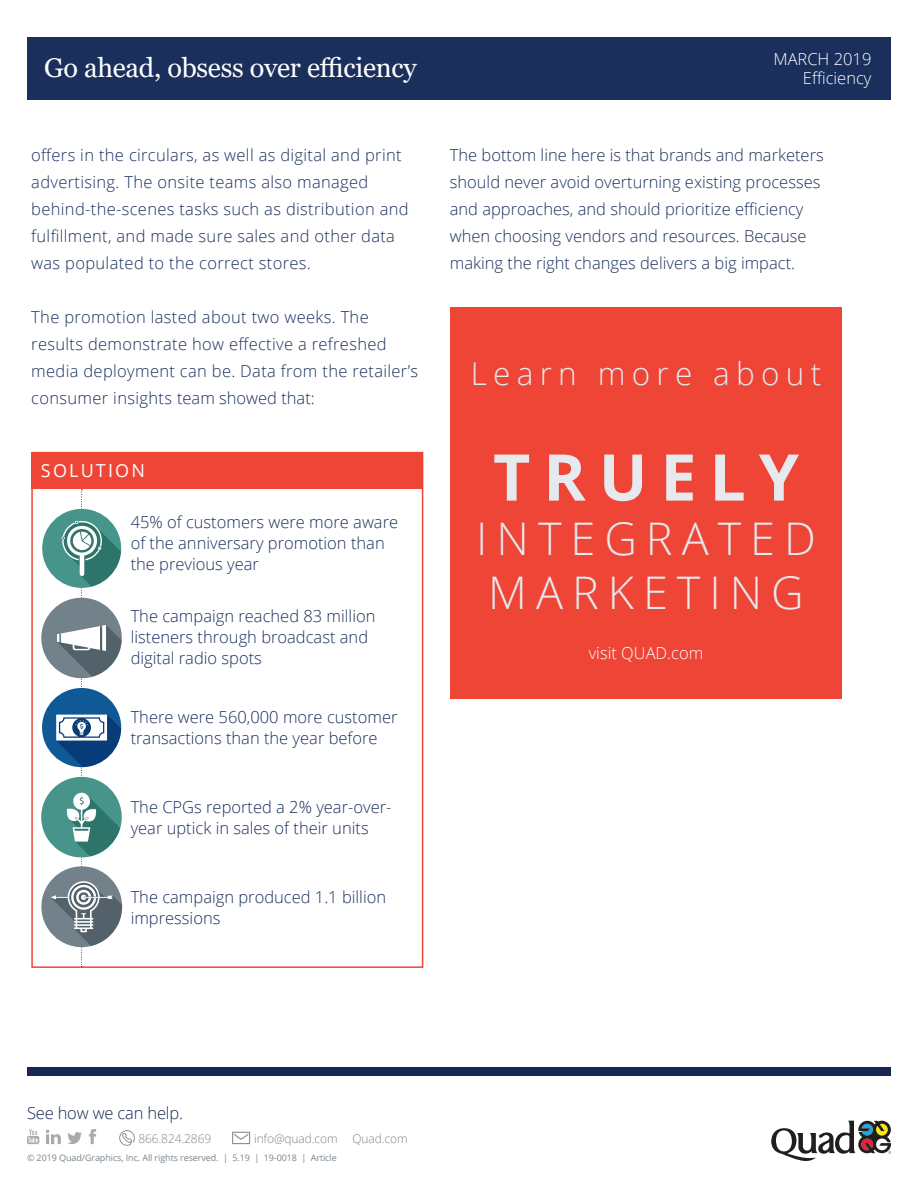
<style>
.page{position:relative;width:918px;height:1188px;background:#fff}
.page>*{position:absolute;margin:0;border:0;box-sizing:border-box;transform-origin:0 0}
.t1{font:700 64.5px "Open Sans";letter-spacing:.2em;color:#e6e9ed}
.t2{font:300 45px/54px "Open Sans";letter-spacing:.2em;color:#e6e9ed}
.t3{font:300 31.5px "Open Sans";letter-spacing:.2em;color:#e6e9ed}
.t4{font:27px "Georgia";letter-spacing:-.01em;color:#fff}
.t5{font:18px "Open Sans";letter-spacing:.12em;color:#fff}
.t6{font:300 16.5px/21px "Open Sans";color:#1b305c}
.t7{font:300 16.5px/27px "Open Sans";letter-spacing:.02em;color:#1b305c}
.t8{font:300 16.5px/19.8px "Open Sans";color:#fff;text-align:right}
.t9{font:300 16.5px "Open Sans";letter-spacing:-.01em;color:#162751}
.t10{font:300 12px "Open Sans";letter-spacing:-.01em;color:#7b868d}
.t11{font:9px "Open Sans";letter-spacing:-.01em;color:#7b868d}
</style>
<div class="page">
<div style="left:450px;top:307px;width:392px;height:391px;background:#ee4536"></div>
<div style="left:27px;top:1067px;width:864px;height:9px;background:#162751"></div>
<svg style="left:771px;top:1121px;width:120px;height:40px"></svg>
<svg style="left:119px;top:1130px;width:16px;height:16px"></svg>
<svg style="left:232px;top:1132px;width:18px;height:12px"></svg>
<svg style="left:27px;top:1129px;width:12px;height:15px"></svg>
<svg style="left:46px;top:1130px;width:15px;height:14px"></svg>
<svg style="left:89px;top:1129px;width:7px;height:15px"></svg>
<svg style="left:68px;top:1132px;width:14px;height:12px"></svg>
<div style="left:31px;top:452px;width:391px;height:37px;background:#ee4536"></div>
<div style="left:31px;top:452px;width:392px;height:516px;border:2px solid #ee4536"></div>
<div style="left:42px;top:509px;width:79px;height:79px;background:#47948b;border-radius:50%"></div>
<div style="left:41px;top:866px;width:81px;height:81px;background:#72818a;border-radius:50%"></div>
<div style="left:41px;top:777px;width:81px;height:80px;background:#47948b;border-radius:50%"></div>
<div style="left:42px;top:688px;width:79px;height:79px;background:#0f5997;border-radius:50%"></div>
<div style="left:41px;top:598px;width:81px;height:80px;background:#72818a;border-radius:50%"></div>
<svg style="left:51px;top:489px;width:71px;height:478px"></svg>
<div style="left:27px;top:37px;width:864px;height:62px;background:#1b2f5d"></div>
<h3 class="t4" style="left:44px;top:51px;width:374px">Go ahead, obsess over efficiency</h3>
<p class="t8" style="left:773px;top:48px;width:100px">MARCH 2019<br>Efficiency</p>
<p class="t7" style="left:31px;top:141px;width:379px">offers in the circulars, as well as digital and print advertising. The onsite teams also managed behind-the-scenes tasks such as distribution and fulfillment, and made sure sales and other data was populated to the correct stores.</p>
<p class="t7" style="left:31px;top:303px;width:388px">The promotion lasted about two weeks. The results demonstrate how effective a refreshed media deployment can be. Data from the retailer’s consumer insights team showed that:</p>
<p class="t5" style="left:41px;top:458px;width:106px">SOLUTION</p>
<p class="t6" style="left:131px;top:511px;width:269px">45% of customers were more aware of the anniversary promotion than the previous year</p>
<p class="t6" style="left:131px;top:606px;width:246px">The campaign reached 83 million listeners through broadcast and digital radio spots</p>
<p class="t6" style="left:131px;top:706px;width:268px">There were 560,000 more customer transactions than the year before</p>
<p class="t6" style="left:131px;top:796px;width:262px">The CPGs reported a 2% year-over&shy;year uptick in sales of their units</p>
<p class="t6" style="left:131px;top:886px;width:257px">The campaign produced 1.1 billion impressions</p>
<p class="t6" style="left:450px;top:141px;width:376px;line-height:27px">The bottom line here is that brands and marketers should never avoid overturning existing processes and approaches, and should prioritize efficiency when choosing vendors and resources. Because making the right changes delivers a big impact.</p>
<h3 class="t3" style="left:471px;top:352px;width:352px">Learn more about</h3>
<h1 class="t1" style="left:493px;top:432px;width:307px">TRUELY</h1>
<h2 class="t2" style="left:476px;top:510px;width:341px">INTEGRATED<br>MARKETING</h2>
<p class="t8" style="left:589px;top:643px;width:116px">visit QUAD.com</p>
<p class="t9" style="left:27px;top:1102px;width:158px">See how we can help.</p>
<p class="t10" style="left:138px;top:1130px;width:74px">866.824.2869</p>
<p class="t10" style="left:254px;top:1130px;width:155px">info@quad.com Quad.com</p>
<p class="t11" style="left:27px;top:1152px;width:311px">© 2019 Quad/Graphics, Inc. All rights reserved. | 5.19 | 19-0018 | Article</p>
</div>
